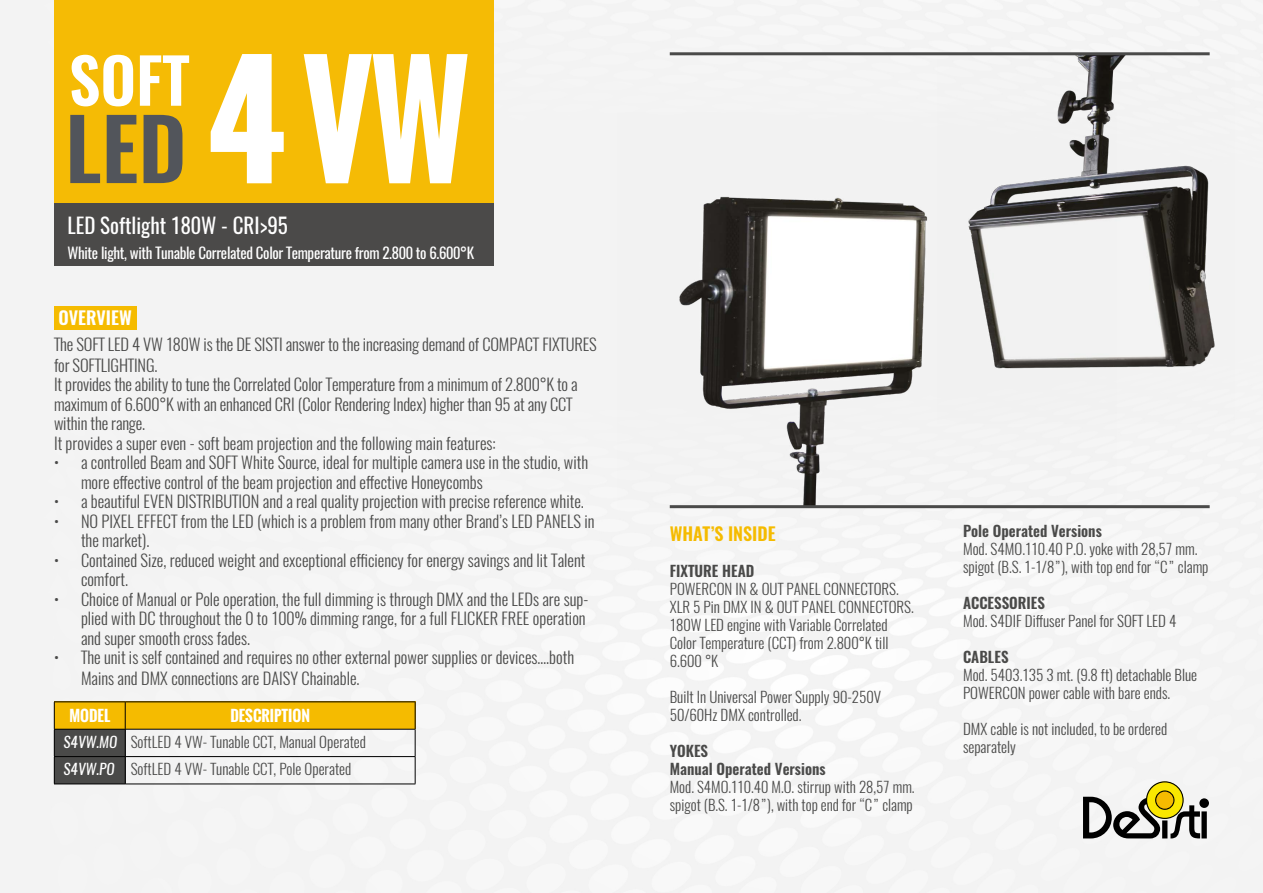
<style>
.page{position:relative;width:1263px;height:893px;background:#f3f3f3}
.page>*{position:absolute;margin:0;border:0;box-sizing:border-box;transform-origin:0 0}
.t1{font:700 147px "Oswald";color:#fff}
.t2{font:600 84.3px "Oswald";color:#52555b}
.t3{font:600 62.25px "Oswald";color:#fff}
.t4{font:21px "Oswald";color:#fff}
.t5{font:600 18px "Oswald";color:#f5bb00}
.t6{font:600 18px "Oswald";color:#fff}
.t7{font:300 16.5px/19.5px "Oswald";color:#4a4a49}
.t8{font:300 15px/18px "Oswald";color:#4a4a49}
.t9{font:600 15px/18px "Oswald";color:#4a4a49}
.t10{font:15px "Oswald";letter-spacing:-.02em;color:#fff}
.t11{font:700 15px "Oswald";color:#fff}
.s1{font-weight:700;color:#fff}
.s2{font-weight:400;font-style:italic;color:#fff}
</style>
<div class="page">
<svg style="left:1083px;top:781px;width:126px;height:58px"></svg>
<div style="left:54px;top:203px;width:439px;height:63px;background:#4b4a49"></div>
<div style="left:54px;top:0;width:439px;height:203px;background:#f5bb05"></div>
<div style="left:54px;top:701px;width:361px;height:28px;background:#f5bb00"></div>
<div style="left:54px;top:729px;width:71px;height:55px;background:#4a4a49"></div>
<div style="left:54px;top:306px;width:83px;height:23px;background:#f5bb00"></div>
<hr style="left:54px;top:701px;width:71px;height:1px;background:#000">
<hr style="left:125px;top:701px;width:290px;height:1px;background:#000">
<hr style="left:54px;top:729px;width:71px;height:1px;background:#000">
<hr style="left:125px;top:729px;width:290px;height:1px;background:#000">
<hr style="left:54px;top:756px;width:71px;height:1px;background:#000">
<svg style="left:54px;top:702px;width:1px;height:82px"></svg>
<hr style="left:125px;top:756px;width:290px;height:1px;background:#000">
<svg style="left:125px;top:702px;width:1px;height:82px"></svg>
<svg style="left:415px;top:702px;width:1px;height:82px"></svg>
<hr style="left:54px;top:784px;width:71px;height:1px;background:#000">
<hr style="left:125px;top:784px;width:290px;height:1px;background:#000">
<img style="left:618px;top:113px;width:498px;height:394px">
<img style="left:937px;top:54px;width:298px;height:370px">
<hr style="left:670px;top:52px;width:540px;height:3px;background:#4a4a49">
<hr style="left:670px;top:505px;width:540px;height:3px;background:#4a4a49">
<h3 class="t3" style="left:69px;top:37px;width:122px">SOFT</h3>
<h2 class="t2" style="left:65px;top:90px;width:123px">LED</h2>
<h1 class="t1" style="left:206px;top:10px;width:264px">4 VW</h1>
<p class="t4" style="left:68px;top:211px;width:222px">LED Softlight 180W - CRI&gt;95</p>
<p class="t10" style="left:68px;top:243px;width:408px">White light, with Tunable Correlated Color Temperature from 2.800 to 6.600°K</p>
<p class="t6" style="left:59px;top:305px;width:75px">OVERVIEW</p>
<p class="t7" style="left:54px;top:334px;width:544px;line-height:21px">The SOFT LED 4 VW 180W is the DE SISTI answer to the increasing demand of COMPACT FIXTURES for SOFTLIGHTING.</p>
<p class="t7" style="left:54px;top:375px;width:525px">It provides the ability to tune the Correlated Color Temperature from a minimum of 2.800°K to a maximum of 6.600°K with an enhanced CRI (Color Rendering Index) higher than 95 at any CCT within the range.<br>It provides a super even - soft beam projection and the following main features:</p>
<p class="t7" style="left:81px;top:453px;width:509px;text-indent:-27px">• a controlled Beam and SOFT White Source, ideal for multiple camera use in the studio, with more effective control of the beam projection and effective Honeycombs</p>
<p class="t7" style="left:54px;top:492px;width:531px">• a beautiful EVEN DISTRIBUTION and a real quality projection with precise reference white.</p>
<p class="t7" style="left:81px;top:511px;width:515px;text-indent:-27px">• NO PIXEL EFFECT from the LED (which is a problem from many other Brand’s LED PANELS in the market).</p>
<p class="t7" style="left:81px;top:550px;width:506px;text-indent:-27px">• Contained Size, reduced weight and exceptional efficiency for energy savings and lit Talent comfort.</p>
<p class="t7" style="left:81px;top:589px;width:509px;text-indent:-27px">• Choice of Manual or Pole operation, the full dimming is through DMX and the LEDs are sup&shy;plied with DC throughout the 0 to 100% dimming range, for a full FLICKER FREE operation and super smooth cross fades.</p>
<p class="t7" style="left:81px;top:647px;width:495px;line-height:21px;text-indent:-27px">• The unit is self contained and requires no other external power supplies or devices….both<br>Mains and DMX connections are DAISY Chainable.</p>
<p class="t11" style="left:69px;top:704px;width:42px">MODEL</p>
<p class="t8" style="left:63px;top:703px;width:304px;line-height:25.8px;text-indent:167px"><span class="s1">DESCRIPTION<br></span><span class="s2">S4VW.MO</span> SoftLED 4 VW- Tunable CCT, Manual Operated</p>
<p class="t8" style="left:63px;top:760px;width:289px"><span class="s2">S4VW.PO</span> SoftLED 4 VW- Tunable CCT, Pole Operated</p>
<p class="t5" style="left:670px;top:521px;width:107px">WHAT’S INSIDE</p>
<p class="t9" style="left:670px;top:562px;width:86px">FIXTURE HEAD</p>
<p class="t8" style="left:670px;top:579px;width:246px">POWERCON IN &amp; OUT PANEL CONNECTORS.<br>XLR 5 Pin DMX IN &amp; OUT PANEL CONNECTORS.<br>180W LED engine with Variable Correlated Color Temperature (CCT) from 2.800°K till 6.600 °K</p>
<p class="t8" style="left:670px;top:687px;width:213px">Built In Universal Power Supply 90-250V<br>50/60Hz DMX controlled.</p>
<p class="t9" style="left:670px;top:742px;width:157px">YOKES<br>Manual Operated Versions</p>
<p class="t8" style="left:670px;top:777px;width:246px">Mod. S4MO.110.40 M.O. stirrup with 28,57 mm. spigot (B.S. 1-1/8”), with top end for “C” clamp</p>
<p class="t9" style="left:963px;top:523px;width:140px">Pole Operated Versions</p>
<p class="t8" style="left:963px;top:540px;width:247px">Mod. S4MO.110.40 P.O. yoke with 28,57 mm. spigot (B.S. 1-1/8”), with top end for “C” clamp</p>
<p class="t9" style="left:963px;top:595px;width:84px">ACCESSORIES</p>
<p class="t8" style="left:963px;top:612px;width:215px">Mod. S4DIF Diffuser Panel for SOFT LED 4</p>
<p class="t9" style="left:963px;top:649px;width:47px">CABLES</p>
<p class="t8" style="left:963px;top:666px;width:236px">Mod. 5403.135 3 mt. (9.8 ft) detachable Blue<br>POWERCON power cable with bare ends.</p>
<p class="t8" style="left:963px;top:720px;width:206px">DMX cable is not included, to be ordered separately</p>
</div>
